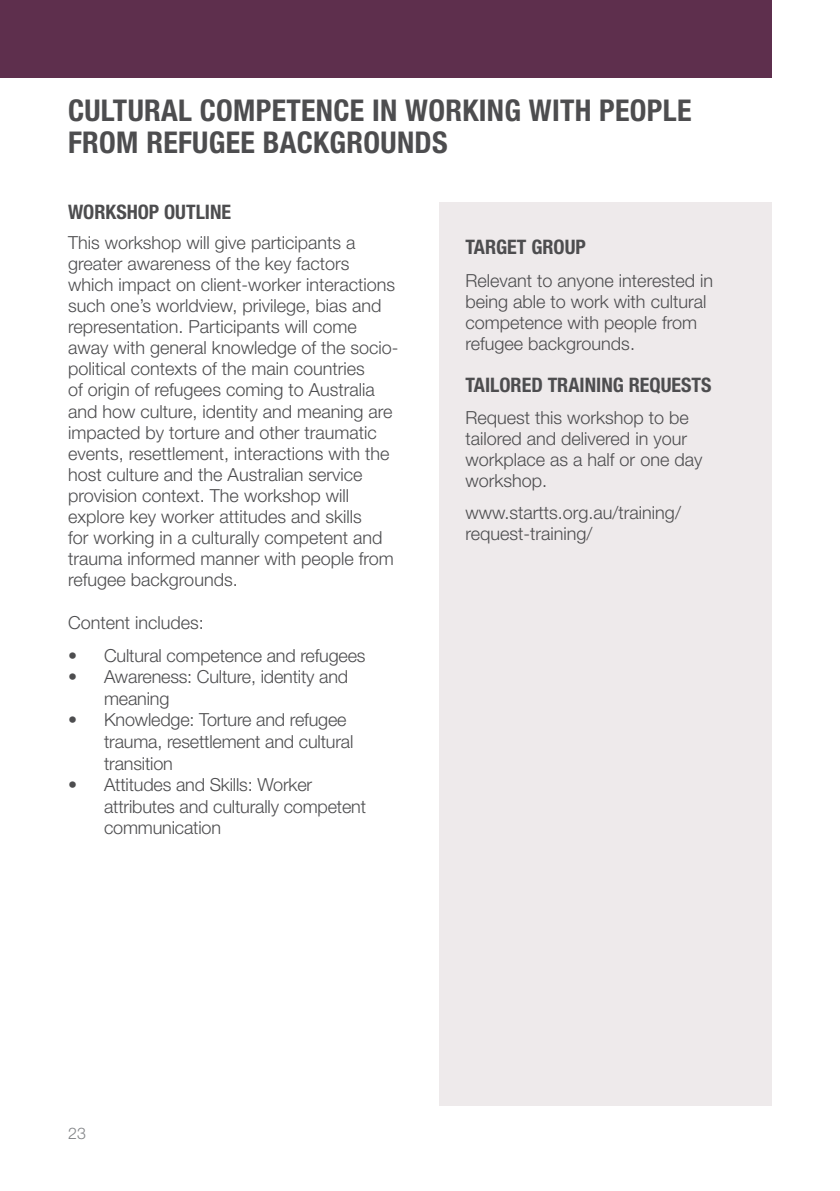
<style>
.page{position:relative;width:840px;height:1191px;background:#fff}
.page>*{position:absolute;margin:0;border:0;box-sizing:border-box;transform-origin:0 0}
.t1{font:700 condensed 30px/32px "Helvetica Neue LT Pro";letter-spacing:.01em;color:#4d4d4f}
.t2{font:700 condensed 20px "Helvetica Neue LT Pro";color:#4d4d4f}
.t3{font:300 18px/21px "Helvetica Neue LT Pro";color:#4d4d4f}
.t4{font:300 16px "Helvetica Neue LT Pro";color:#808285}
</style>
<div class="page">
<div style="left:0;top:0;width:771px;height:77px;background:#5e2f4d"></div>
<div style="left:439px;top:203px;width:332px;height:903px;background:#eeeaeb"></div>
<h1 class="t1" style="left:68px;top:94px;width:624px">CULTURAL COMPETENCE IN WORKING WITH PEOPLE<br>FROM REFUGEE BACKGROUNDS</h1>
<p class="t2" style="left:68px;top:199px;width:164px">WORKSHOP OUTLINE</p>
<p class="t3" style="left:68px;top:232px;width:332px">This workshop will give participants a greater awareness of the key factors which impact on client-worker interactions such one’s worldview, privilege, bias and representation. Participants will come away with general knowledge of the socio&shy;political contexts of the main countries<br>of origin of refugees coming to Australia and how culture, identity and meaning are impacted by torture and other traumatic events, resettlement, interactions with the host culture and the Australian service provision context. The workshop will explore key worker attitudes and skills<br>for working in a culturally competent and trauma informed manner with people from refugee backgrounds.</p>
<p class="t3" style="left:68px;top:611px;width:137px">Content includes:</p>
<p class="t3" style="left:68px;top:644px;width:299px">• Cultural competence and refugees</p>
<p class="t3" style="left:104px;top:665px;width:245px;line-height:21.6px;text-indent:-36px">• Awareness: Culture, identity and meaning</p>
<p class="t3" style="left:104px;top:709px;width:250px;line-height:21.6px;text-indent:-36px">• Knowledge: Torture and refugee trauma, resettlement and cultural transition</p>
<p class="t3" style="left:104px;top:773px;width:263px;line-height:21.6px;text-indent:-36px">• Attitudes and Skills: Worker attributes and culturally competent communication</p>
<p class="t2" style="left:465px;top:235px;width:122px">TARGET GROUP</p>
<p class="t3" style="left:465px;top:269px;width:249px">Relevant to anyone interested in being able to work with cultural competence with people from refugee backgrounds.</p>
<p class="t2" style="left:465px;top:372px;width:247px">TAILORED TRAINING REQUESTS</p>
<p class="t3" style="left:465px;top:406px;width:238px">Request this workshop to be tailored and delivered in your workplace as a half or one day workshop.</p>
<p class="t3" style="left:465px;top:502px;width:217px">www.startts.org.au/training/ request-training/</p>
<p class="t4" style="left:68px;top:1123px;width:19px">23</p>
</div>
